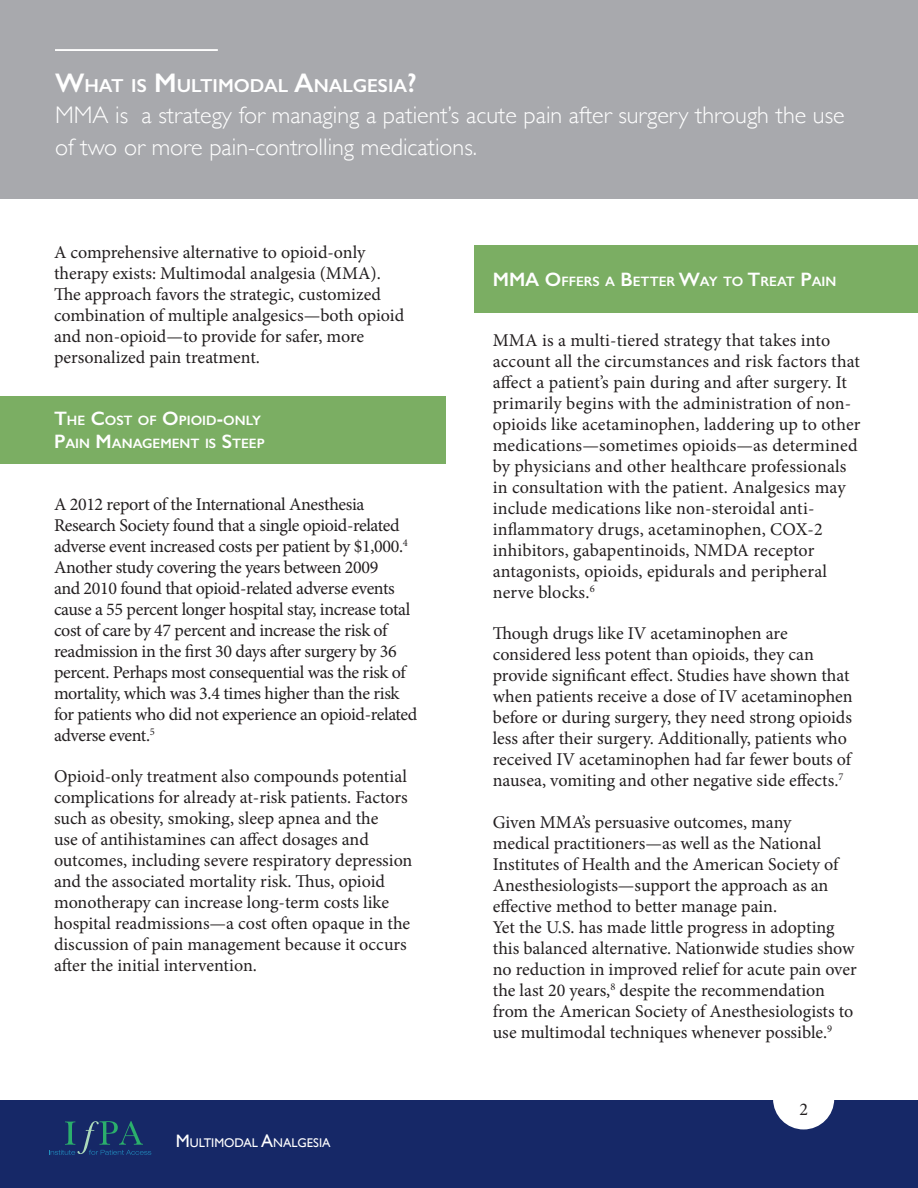
<style>
.page{position:relative;width:918px;height:1188px;background:#fff}
.page>*{position:absolute;margin:0;border:0;box-sizing:border-box;transform-origin:0 0}
.t1{font:300 24px/31.2px "Gill Sans";color:#fff}
.t2{font:600 18.9px "Gill Sans";color:#fff}
.t3{font:18px/21px "Minion Pro";letter-spacing:-.005em;color:#231f20}
.t4{font:600 13.65px/23.4px "Gill Sans";color:#fff}
.t5{font:12.6px "Gill Sans";color:#fff}
.s1{font-size:27px}
.s2{font-size:19.5px}
.s3{font-size:18px}
</style>
<div class="page">
<div style="left:0;top:1100px;width:918px;height:88px;background:#162867"></div>
<div style="left:773px;top:1068px;width:61px;height:61px;background:#fff;border-radius:50%"></div>
<svg style="left:49px;top:1121px;width:102px;height:34px"></svg>
<div style="left:1px;top:396px;width:445px;height:67px;background:#7bae63"></div>
<div style="left:474px;top:245px;width:444px;height:68px;background:#7bae63"></div>
<div style="left:0;top:0;width:918px;height:199px;background:#a8a9ad"></div>
<hr style="left:55px;top:49px;width:163px;height:2px;background:#fff">
<p class="t2" style="left:55px;top:74px;width:363px"><span class="s1">W</span>HAT IS <span class="s1">M</span>ULTIMODAL <span class="s1">A</span>NALGESIA<span class="s1">?</span></p>
<p class="t1" style="left:55px;top:99px;width:791px">MMA is a strategy for managing a patient’s acute pain after surgery through the use of two or more pain-controlling medications.</p>
<p class="t3" style="left:54px;top:242px;width:352px">A comprehensive alternative to opioid-only therapy exists: Multimodal analgesia (MMA).<br>The approach favors the strategic, customized combination of multiple analgesics—both opioid and non-opioid—to provide for safer, more personalized pain treatment.</p>
<p class="t4" style="left:54px;top:409px;width:211px"><span class="s2">T</span>HE <span class="s2">C</span>OST OF <span class="s2">O</span>PIOID<span class="s2">-</span>ONLY<br><span class="s2">P</span>AIN <span class="s2">M</span>ANAGEMENT IS <span class="s2">S</span>TEEP</p>
<p class="t3" style="left:54px;top:493px;width:365px">A 2012 report of the International Anesthesia Research Society found that a single opioid-related adverse event increased costs per patient by $1,000.<sup>4<br></sup>Another study covering the years between 2009<br>and 2010 found that opioid-related adverse events cause a 55 percent longer hospital stay, increase total cost of care by 47 percent and increase the risk of readmission in the first 30 days after surgery by 36 percent. Perhaps most consequential was the risk of mortality, which was 3.4 times higher than the risk for patients who did not experience an opioid-related adverse event.<sup>5</sup></p>
<p class="t3" style="left:54px;top:766px;width:360px">Opioid-only treatment also compounds potential complications for already at-risk patients. Factors such as obesity, smoking, sleep apnea and the<br>use of antihistamines can affect dosages and outcomes, including severe respiratory depression and the associated mortality risk. Thus, opioid monotherapy can increase long-term costs like hospital readmissions—a cost often opaque in the discussion of pain management because it occurs after the initial intervention.</p>
<p class="t5" style="left:176px;top:1135px;width:156px"><span class="s3">M</span>ULTIMODAL <span class="s3">A</span>NALGESIA</p>
<p class="t4" style="left:493px;top:270px;width:345px"><span class="s2">MMA O</span>FFERS A <span class="s2">B</span>ETTER <span class="s2">W</span>AY TO <span class="s2">T</span>REAT <span class="s2">P</span>AIN</p>
<p class="t3" style="left:493px;top:330px;width:369px">MMA is a multi-tiered strategy that takes into account all the circumstances and risk factors that affect a patient’s pain during and after surgery. It primarily begins with the administration of non&shy;opioids like acetaminophen, laddering up to other medications—sometimes opioids—as determined by physicians and other healthcare professionals in consultation with the patient. Analgesics may include medications like non-steroidal anti&shy;inflammatory drugs, acetaminophen, COX-2 inhibitors, gabapentinoids, NMDA receptor antagonists, opioids, epidurals and peripheral nerve blocks.<sup>6</sup></p>
<p class="t3" style="left:493px;top:623px;width:362px">Though drugs like IV acetaminophen are considered less potent than opioids, they can provide significant effect. Studies have shown that when patients receive a dose of IV acetaminophen before or during surgery, they need strong opioids less after their surgery. Additionally, patients who received IV acetaminophen had far fewer bouts of nausea, vomiting and other negative side effects.<sup>7</sup></p>
<p class="t3" style="left:493px;top:812px;width:366px">Given MMA’s persuasive outcomes, many<br>medical practitioners—as well as the National Institutes of Health and the American Society of Anesthesiologists—support the approach as an effective method to better manage pain.<br>Yet the U.S. has made little progress in adopting this balanced alternative. Nationwide studies show no reduction in improved relief for acute pain over the last 20 years,<sup>8</sup> despite the recommendation from the American Society of Anesthesiologists to use multimodal techniques whenever possible.<sup>9</sup></p>
<p class="t3" style="left:799px;top:1099px;width:10px">2</p>
</div>
